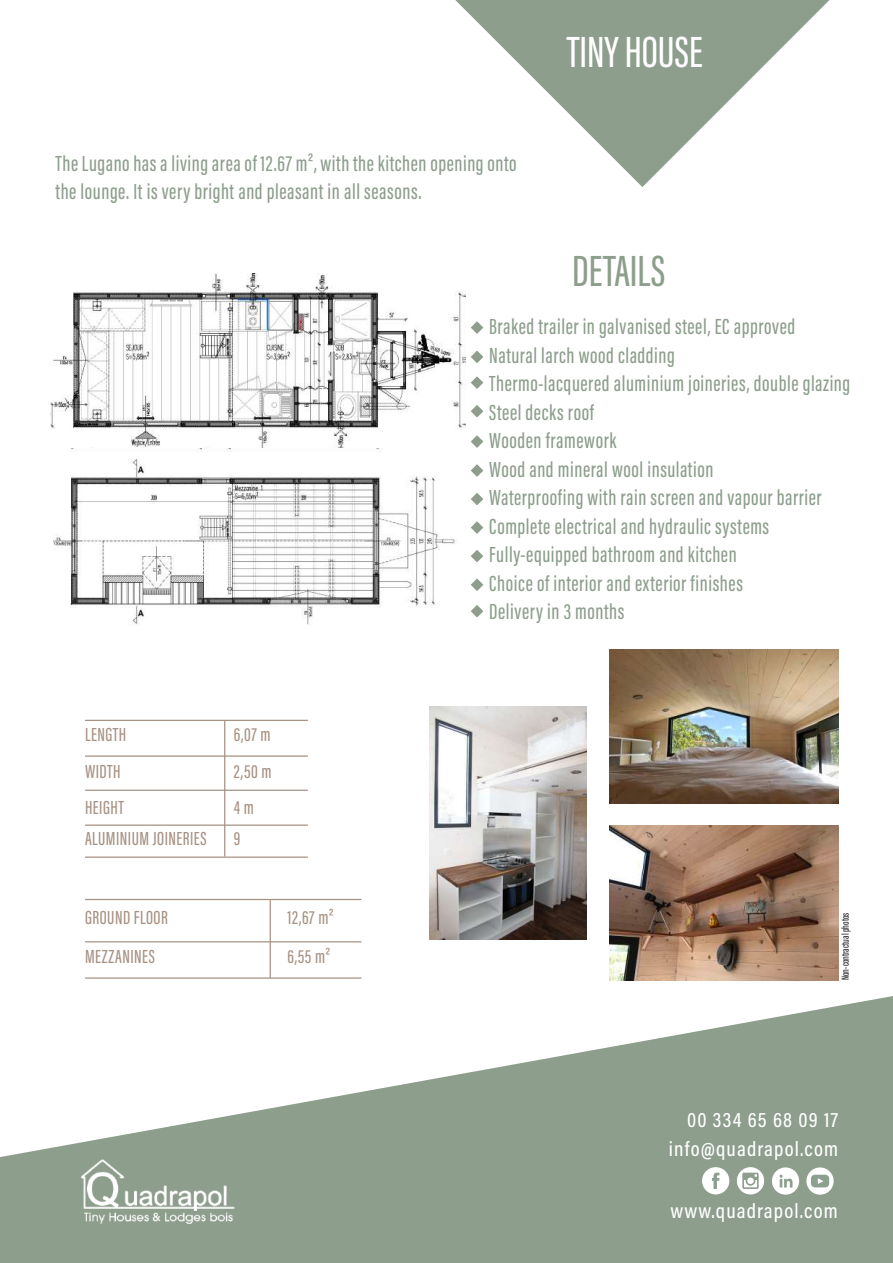
<style>
.page{position:relative;width:893px;height:1263px;background:#fff}
.page>*{position:absolute;margin:0;border:0;box-sizing:border-box;transform-origin:0 0}
.t1{font:500 45px "Acumin Pro Extra Cond";color:#fff}
.t2{font:500 45px "Acumin Pro Extra Cond";color:#8d9e8c}
.t3{font:500 22.5px/28.5px "Acumin Pro Extra Cond";letter-spacing:.025em;color:#8d9e8c}
.t4{font:500 21px/28.5px "Acumin Pro Cond";letter-spacing:.055em;color:#fff;text-align:right}
.t5{font:500 19.5px/36.3px "Acumin Pro Extra Cond";letter-spacing:.025em;color:#a79183}
.t6{font:500 10.5px "Acumin Pro Extra Cond";color:#231f20}
</style>
<div class="page">
<svg style="left:455px;top:0;width:374px;height:187px"></svg>
<svg style="left:0;top:996px;width:893px;height:267px;fill:#8d9e8c"></svg>
<div style="left:702px;top:1167px;width:27px;height:27px;background:#fff;border-radius:50%"></div>
<svg style="left:712px;top:1172px;width:7px;height:17px"></svg>
<div style="left:737px;top:1167px;width:27px;height:27px;background:#fff;border-radius:50%"></div>
<svg style="left:742px;top:1172px;width:17px;height:17px"></svg>
<div style="left:772px;top:1167px;width:27px;height:28px;background:#fff;border-radius:50%"></div>
<svg style="left:779px;top:1175px;width:13px;height:12px"></svg>
<svg style="left:806px;top:1167px;width:28px;height:28px"></svg>
<svg style="left:811px;top:1175px;width:18px;height:12px"></svg>
<img style="left:53px;top:1142px;width:203px;height:85px">
<svg style="left:471px;top:321px;width:12px;height:13px"></svg>
<svg style="left:471px;top:376px;width:12px;height:13px"></svg>
<svg style="left:471px;top:405px;width:12px;height:12px"></svg>
<svg style="left:471px;top:464px;width:12px;height:13px"></svg>
<svg style="left:471px;top:493px;width:12px;height:12px"></svg>
<svg style="left:471px;top:521px;width:12px;height:13px"></svg>
<svg style="left:471px;top:550px;width:12px;height:12px"></svg>
<svg style="left:471px;top:605px;width:12px;height:12px"></svg>
<svg style="left:471px;top:351px;width:12px;height:12px"></svg>
<hr style="left:224px;top:721px;width:1px;height:135px;background:#a79183">
<hr style="left:85px;top:720px;width:223px;height:1px;background:#a79183">
<hr style="left:85px;top:856px;width:223px;height:2px;background:#a79183">
<hr style="left:85px;top:755px;width:223px;height:2px;background:#a79183">
<hr style="left:85px;top:790px;width:223px;height:1px;background:#a79183">
<hr style="left:85px;top:824px;width:223px;height:2px;background:#a79183">
<hr style="left:85px;top:899px;width:276px;height:1px;background:#a79183">
<hr style="left:85px;top:941px;width:276px;height:1px;background:#a79183">
<hr style="left:270px;top:900px;width:1px;height:78px;background:#a79183">
<img style="left:610px;top:649px;width:229px;height:155px">
<img style="left:610px;top:826px;width:229px;height:154px">
<img style="left:430px;top:706px;width:157px;height:234px">
<hr style="left:85px;top:977px;width:276px;height:2px;background:#a79183">
<img style="left:53px;top:448px;width:403px;height:177px">
<svg style="left:471px;top:578px;width:12px;height:13px"></svg>
<svg style="left:471px;top:435px;width:12px;height:13px"></svg>
<img style="left:50px;top:273px;width:415px;height:175px">
<p class="t3" style="left:56px;top:149px;width:462px">The Lugano has a living area of 12.67 m², with the kitchen opening onto the lounge. It is very bright and pleasant in all seasons.</p>
<h1 class="t1" style="left:567px;top:25px;width:137px">TINY HOUSE</h1>
<p class="t5" style="left:85px;top:716px;width:43px">LENGTH</p>
<p class="t5" style="left:85px;top:753px;width:37px">WIDTH</p>
<p class="t5" style="left:85px;top:791px;width:123px;line-height:31.8px">HEIGHT<br>ALUMINIUM JOINERIES</p>
<p class="t5" style="left:234px;top:716px;width:39px;text-align:justify">6,07 m 2,50 m 4 m</p>
<p class="t5" style="left:234px;top:821px;width:8px">9</p>
<p class="t5" style="left:85px;top:899px;width:84px">GROUND FLOOR</p>
<p class="t5" style="left:287px;top:899px;width:47px">12,67 m²</p>
<p class="t5" style="left:85px;top:938px;width:72px">MEZZANINES</p>
<p class="t5" style="left:287px;top:938px;width:44px">6,55 m²</p>
<h1 class="t2" style="left:572px;top:244px;width:95px">DETAILS</h1>
<p class="t3" style="left:489px;top:313px;width:363px">Braked trailer in galvanised steel, EC approved<br>Natural larch wood cladding<br>Thermo-lacquered aluminium joineries, double glazing Steel decks roof<br>Wooden framework<br>Wood and mineral wool insulation<br>Waterproofing with rain screen and vapour barrier Complete electrical and hydraulic systems Fully-equipped bathroom and kitchen<br>Choice of interior and exterior finishes<br>Delivery in 3 months</p>
<p class="t6" style="left:839px;top:980px;width:69px;rotate:-90deg">Non-contractual photos</p>
<p class="t4" style="left:669px;top:1105px;width:171px">00 334 65 68 09 17 info@quadrapol.com</p>
<p class="t4" style="left:671px;top:1196px;width:169px">www.quadrapol.com</p>
</div>
